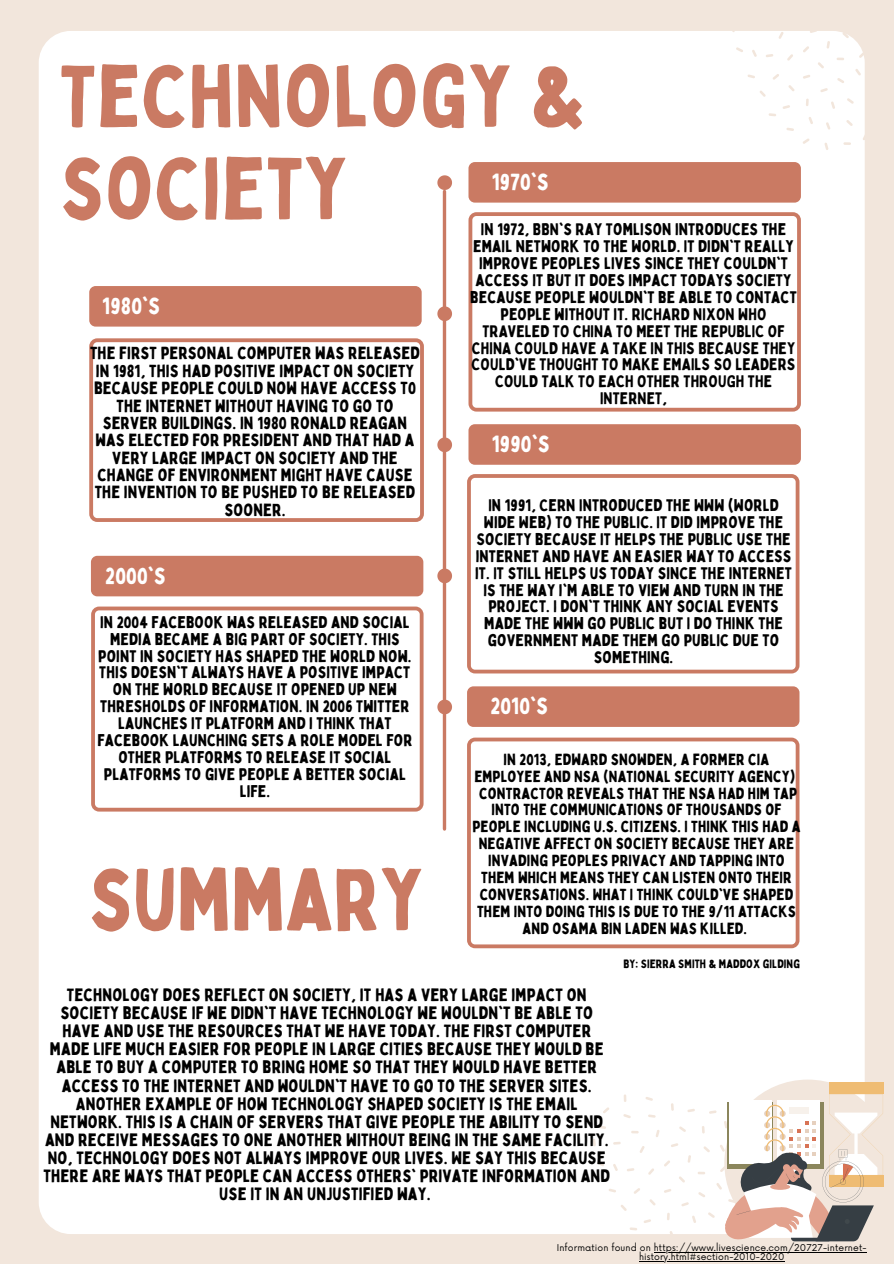
<style>
.page{position:relative;width:894px;height:1264px;background:#fff}
.page>*{position:absolute;margin:0;border:0;box-sizing:border-box;transform-origin:0 0}
.t1{font:86.1px/92.4px "Bobby Jones";letter-spacing:.01em;color:#ca7a63}
.t2{font:85.95px "Bobby Jones";color:#ca7a63}
.t3{font:23.1px "Bobby Jones";letter-spacing:.01em;color:#fff}
.t4{font:17.55px/18px "Bobby Jones";letter-spacing:.01em;color:#000;text-align:center}
.t5{font:17.25px/17.4px "Bobby Jones";letter-spacing:.01em;color:#000;text-align:center}
.t6{font:16.5px/17px "Bobby Jones";letter-spacing:.01em;color:#000;text-align:center}
.t7{font:15.75px/17px "Bobby Jones";letter-spacing:.01em;color:#000;text-align:center}
.t8{font:11.85px "Bobby Jones";letter-spacing:.01em;color:#000}
.t9{font:9.15px/9.1px "Now";letter-spacing:.01em;color:#000;text-align:center}
</style>
<div class="page">
<div style="left:0;top:0;width:893px;height:1263px;background:#f2e6dc"></div>
<div style="left:39px;top:31px;width:825px;height:1202px;background:#fff;border-radius:32px"></div>
<svg style="left:442px;top:191px;width:4px;height:638px;background:#d49482"></svg>
<svg style="left:437px;top:175px;width:15px;height:15px"></svg>
<svg style="left:437px;top:306px;width:15px;height:15px"></svg>
<svg style="left:437px;top:437px;width:15px;height:15px"></svg>
<svg style="left:437px;top:568px;width:15px;height:15px"></svg>
<svg style="left:437px;top:699px;width:15px;height:15px"></svg>
<div style="left:89px;top:286px;width:332px;height:40px;background:#ca7a63;border-radius:6px"></div>
<div style="left:468px;top:162px;width:332px;height:41px;background:#ca7a63;border-radius:6px"></div>
<div style="left:468px;top:424px;width:332px;height:41px;background:#ca7a63;border-radius:6px"></div>
<div style="left:91px;top:556px;width:332px;height:40px;background:#ca7a63;border-radius:6px"></div>
<div style="left:467px;top:686px;width:332px;height:41px;background:#ca7a63;border-radius:6px"></div>
<svg style="left:467px;top:474px;width:332px;height:199px"></svg>
<svg style="left:467px;top:737px;width:332px;height:211px"></svg>
<svg style="left:89px;top:338px;width:335px;height:184px"></svg>
<svg style="left:91px;top:606px;width:332px;height:205px"></svg>
<div style="left:724px;top:1079px;width:167px;height:167px;background:#f2e6dc;border-radius:50%"></div>
<div style="left:828px;top:1082px;width:54px;height:12px;background:#efbc73"></div>
<svg style="left:590px;top:1093px;width:292px;height:169px"></svg>
<svg style="left:826px;top:41px;width:4px;height:8px"></svg>
<svg style="left:847px;top:98px;width:7px;height:6px"></svg>
<svg style="left:831px;top:101px;width:4px;height:8px"></svg>
<svg style="left:843px;top:142px;width:8px;height:3px"></svg>
<svg style="left:773px;top:74px;width:6px;height:6px"></svg>
<svg style="left:803px;top:138px;width:6px;height:6px"></svg>
<svg style="left:820px;top:88px;width:8px;height:4px"></svg>
<svg style="left:855px;top:69px;width:6px;height:7px"></svg>
<svg style="left:788px;top:85px;width:7px;height:6px"></svg>
<svg style="left:824px;top:143px;width:5px;height:7px"></svg>
<svg style="left:736px;top:47px;width:7px;height:5px"></svg>
<svg style="left:786px;top:128px;width:8px;height:3px"></svg>
<svg style="left:747px;top:74px;width:8px;height:4px"></svg>
<svg style="left:859px;top:51px;width:6px;height:8px"></svg>
<svg style="left:766px;top:54px;width:7px;height:3px"></svg>
<svg style="left:842px;top:32px;width:7px;height:6px"></svg>
<svg style="left:752px;top:50px;width:5px;height:7px"></svg>
<svg style="left:778px;top:32px;width:5px;height:7px"></svg>
<svg style="left:803px;top:46px;width:6px;height:6px"></svg>
<svg style="left:846px;top:120px;width:7px;height:6px"></svg>
<svg style="left:818px;top:62px;width:6px;height:7px"></svg>
<svg style="left:837px;top:57px;width:7px;height:3px"></svg>
<svg style="left:837px;top:78px;width:7px;height:5px"></svg>
<svg style="left:803px;top:75px;width:7px;height:4px"></svg>
<svg style="left:787px;top:54px;width:6px;height:7px"></svg>
<svg style="left:826px;top:122px;width:4px;height:8px"></svg>
<svg style="left:808px;top:117px;width:5px;height:7px"></svg>
<svg style="left:768px;top:105px;width:22px;height:11px"></svg>
<svg style="left:806px;top:98px;width:3px;height:8px"></svg>
<svg style="left:760px;top:91px;width:6px;height:6px"></svg>
<svg style="left:468px;top:212px;width:332px;height:199px"></svg>
<hr style="left:653px;top:1251px;width:213px;height:1px;background:#000">
<hr style="left:638px;top:1260px;width:146px;height:1px;background:#000">
<h1 class="t1" style="left:60px;top:48px;width:527px">TECHNOLOGY &amp;<br>SOCIETY</h1>
<h3 class="t3" style="left:491px;top:167px;width:58px">1970'S</h3>
<p class="t6" style="left:470px;top:220px;width:328px">IN 1972, BBN'S RAY TOMLISON INTRODUCES THE EMAIL NETWORK TO THE WORLD. IT DIDN'T REALLY IMPROVE PEOPLES LIVES SINCE THEY COULDN'T ACCESS IT BUT IT DOES IMPACT TODAYS SOCIETY BECAUSE PEOPLE WOULDN'T BE ABLE TO CONTACT PEOPLE WITHOUT IT. RICHARD NIXON WHO TRAVELED TO CHINA TO MEET THE REPUBLIC OF CHINA COULD HAVE A TAKE IN THIS BECAUSE THEY COULD'VE THOUGHT TO MAKE EMAILS SO LEADERS COULD TALK TO EACH OTHER THROUGH THE INTERNET,</p>
<h3 class="t3" style="left:102px;top:291px;width:59px">1980'S</h3>
<p class="t5" style="left:90px;top:344px;width:331px">THE FIRST PERSONAL COMPUTER WAS RELEASED IN 1981, THIS HAD POSITIVE IMPACT ON SOCIETY BECAUSE PEOPLE COULD NOW HAVE ACCESS T0<br>THE INTERNET WITHOUT HAVING TO GO TO SERVER BUILDINGS. IN 1980 RONALD REAGAN WAS ELECTED FOR PRESIDENT AND THAT HAD A VERY LARGE IMPACT ON SOCIETY AND THE CHANGE OF ENVIRONMENT MIGHT HAVE CAUSE THE INVENTION TO BE PUSHED TO BE RELEASED SOONER.</p>
<h3 class="t3" style="left:491px;top:429px;width:59px">1990'S</h3>
<p class="t6" style="left:475px;top:496px;width:318px">IN 1991, CERN INTRODUCED THE WWW (WORLD WIDE WEB) TO THE PUBLIC. IT DID IMPROVE THE SOCIETY BECAUSE IT HELPS THE PUBLIC USE THE INTERNET AND HAVE AN EASIER WAY TO ACCESS IT. IT STILL HELPS US TODAY SINCE THE INTERNET IS THE WAY I'M ABLE TO VIEW AND TURN IN THE PROJECT. I DON'T THINK ANY SOCIAL EVENTS MADE THE WWW GO PUBLIC BUT I DO THINK THE GOVERNMENT MADE THEM GO PUBLIC DUE TO SOMETHING.</p>
<h3 class="t3" style="left:105px;top:561px;width:62px">2000'S</h3>
<p class="t6" style="left:97px;top:613px;width:316px">IN 2004 FACEBOOK WAS RELEASED AND SOCIAL MEDIA BECAME A BIG PART OF SOCIETY. THIS POINT IN SOCIETY HAS SHAPED THE WORLD NOW.<br>THIS DOESN'T ALWAYS HAVE A POSITIVE IMPACT ON THE WORLD BECAUSE IT OPENED UP NEW THRESHOLDS OF INFORMATION. IN 2006 TWITTER LAUNCHES IT PLATFORM AND I THINK THAT FACEBOOK LAUNCHING SETS A ROLE MODEL FOR OTHER PLATFORMS TO RELEASE IT SOCIAL PLATFORMS TO GIVE PEOPLE A BETTER SOCIAL LIFE.</p>
<h3 class="t3" style="left:490px;top:691px;width:59px">2010'S</h3>
<p class="t7" style="left:472px;top:750px;width:329px">IN 2013, EDWARD SNOWDEN, A FORMER CIA EMPLOYEE AND NSA (NATIONAL SECURITY AGENCY)<br>CONTRACTOR REVEALS THAT THE NSA HAD HIM TAP INTO THE COMMUNICATIONS OF THOUSANDS OF PEOPLE INCLUDING U.S. CITIZENS. I THINK THIS HAD A NEGATIVE AFFECT ON SOCIETY BECAUSE THEY ARE INVADING PEOPLES PRIVACY AND TAPPING INTO THEM WHICH MEANS THEY CAN LISTEN ONTO THEIR CONVERSATIONS. WHAT I THINK COULD'VE SHAPED THEM INTO DOING THIS IS DUE TO THE 9/11 ATTACKS AND OSAMA BIN LADEN WAS KILLED.</p>
<h2 class="t2" style="left:88px;top:845px;width:336px">SUMMARY</h2>
<p class="t4" style="left:44px;top:985px;width:568px">TECHNOLOGY DOES REFLECT ON SOCIETY, IT HAS A VERY LARGE IMPACT ON SOCIETY BECAUSE IF WE DIDN'T HAVE TECHNOLOGY WE WOULDN'T BE ABLE TO HAVE AND USE THE RESOURCES THAT WE HAVE TODAY. THE FIRST COMPUTER MADE LIFE MUCH EASIER FOR PEOPLE IN LARGE CITIES BECAUSE THEY WOULD BE ABLE TO BUY A COMPUTER TO BRING HOME SO THAT THEY WOULD HAVE BETTER ACCESS TO THE INTERNET AND WOULDN'T HAVE TO GO TO THE SERVER SITES.<br>ANOTHER EXAMPLE OF HOW TECHNOLOGY SHAPED SOCIETY IS THE EMAIL NETWORK. THIS IS A CHAIN OF SERVERS THAT GIVE PEOPLE THE ABILITY TO SEND AND RECEIVE MESSAGES TO ONE ANOTHER WITHOUT BEING IN THE SAME FACILITY.<br>NO, TECHNOLOGY DOES NOT ALWAYS IMPROVE OUR LIVES. WE SAY THIS BECAUSE THERE ARE WAYS THAT PEOPLE CAN ACCESS OTHERS' PRIVATE INFORMATION AND USE IT IN AN UNJUSTIFIED WAY.</p>
<p class="t8" style="left:623px;top:956px;width:178px">BY: SIERRA SMITH &amp; MADDOX GILDING</p>
<p class="t9" style="left:556px;top:1243px;width:311px">Information found on https://www.livescience.com/20727-internet&shy;history.html#section-2010-2020</p>
</div>
